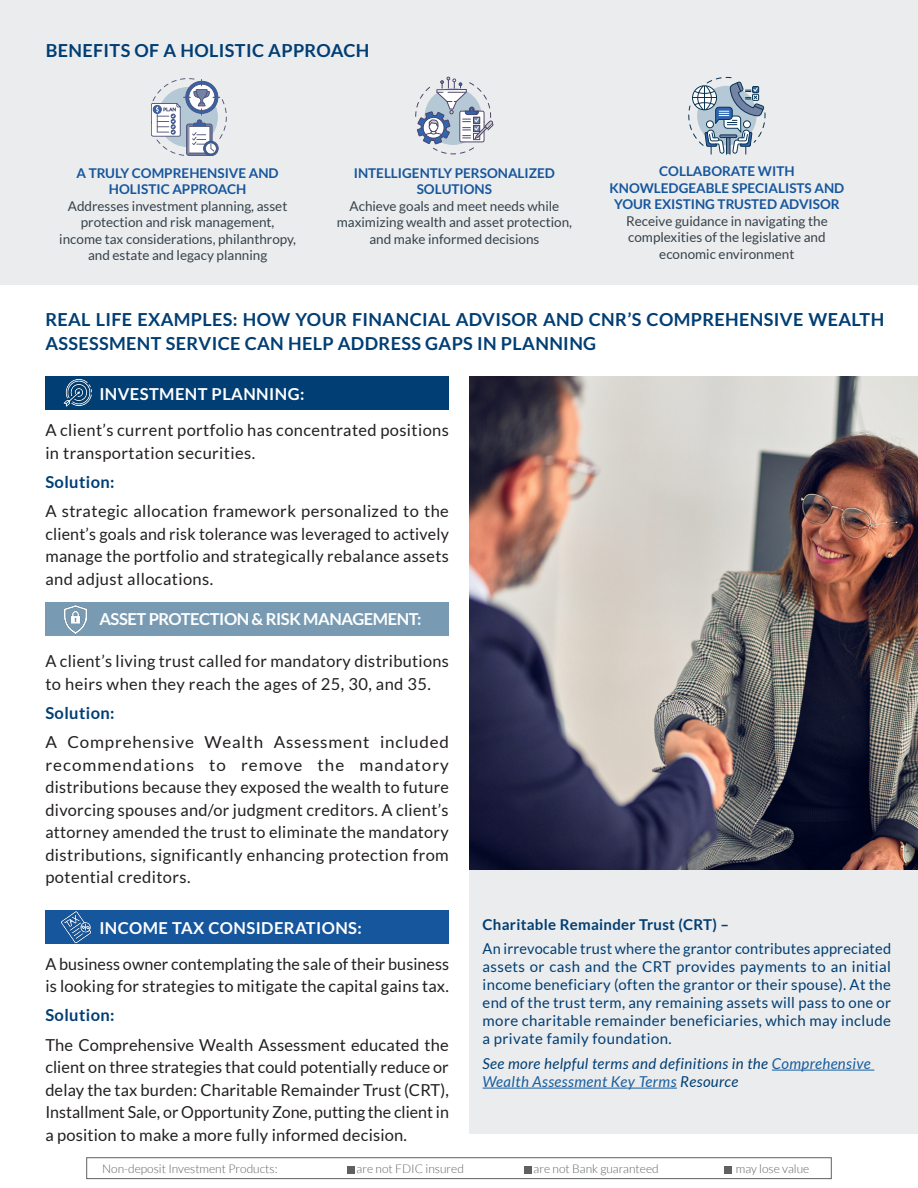
<style>
.page{position:relative;width:918px;height:1188px;background:#fff}
.page>*{position:absolute;margin:0;border:0;box-sizing:border-box;transform-origin:0 0}
.Bold_Subtitle{font:700 18px/24px "Lato";letter-spacing:.02em;color:#003e74}
.Body_Text{font:700 18px "Lato";letter-spacing:.02em;color:#003e74}
.Text{font:16.5px/22.5px "Lato";letter-spacing:.02em;color:#231f20}
.Text-2{font:700 16.5px "Lato";letter-spacing:.025em;color:#fff}
.Text-3{font:700 16.5px "Lato";letter-spacing:-.025em;color:#fff}
.Examples_Title{font:700 16.5px "Lato";letter-spacing:.025em;color:#003e74}
.Text-4{font:15px/18px "Lato";letter-spacing:.025em;color:#003e74;text-align:justify}
.Body_Text-2{font:italic 15px/18px "Lato";letter-spacing:.025em;color:#003e74}
.Bold_Subtitle-2{font:700 15px "Lato";letter-spacing:.02em;color:#003e74}
.Did_You_Know_Text{font:13.5px/16.5px "Lato";color:#37424b;text-align:center}
.Did_You_Know_Text-2{font:700 13.5px/16.5px "Lato";color:#15569d;text-align:center}
.t1{font:300 12px "Lato";color:#5f6161}
.s1{font-weight:700;color:#15569d}
.s2{color:#175d9e}
</style>
<div class="page">
<div style="left:45px;top:603px;width:404px;height:33px;background:#789ab2"></div>
<div style="left:45px;top:910px;width:404px;height:34px;background:#15569d"></div>
<div style="left:45px;top:376px;width:404px;height:34px;background:#003e74"></div>
<div style="left:86px;top:1157px;width:746px;height:22px;border:1px solid #5f6161"></div>
<div style="left:347px;top:1167px;width:7px;height:7px;background:#5f6161"></div>
<div style="left:525px;top:1167px;width:7px;height:7px;background:#5f6161"></div>
<div style="left:725px;top:1167px;width:7px;height:7px;background:#5f6161"></div>
<div style="left:0;top:0;width:918px;height:284px;background:#ebeced"></div>
<svg style="left:151px;top:78px;width:76px;height:78px"></svg>
<svg style="left:415px;top:77px;width:79px;height:77px"></svg>
<svg style="left:688px;top:77px;width:78px;height:78px"></svg>
<img style="left:64px;top:606px;width:22px;height:27px">
<img style="left:61px;top:911px;width:30px;height:33px">
<img style="left:63px;top:378px;width:29px;height:29px">
<img style="left:469px;top:377px;width:449px;height:493px">
<div style="left:469px;top:870px;width:449px;height:264px;background:#ebeced"></div>
<hr style="left:772px;top:1070px;width:102px;height:1px;background:#175d9e">
<hr style="left:483px;top:1088px;width:194px;height:1px;background:#175d9e">
<p class="Body_Text" style="left:46px;top:40px;width:325px">BENEFITS OF A HOLISTIC APPROACH</p>
<p class="Did_You_Know_Text" style="left:59px;top:164px;width:238px"><span class="s1">A TRULY COMPREHENSIVE AND<br>HOLISTIC APPROACH<br></span>Addresses investment planning, asset protection and risk management, income tax considerations, philanthropy, and estate and legacy planning</p>
<p class="Did_You_Know_Text-2" style="left:354px;top:164px;width:203px">INTELLIGENTLY PERSONALIZED<br>SOLUTIONS</p>
<p class="Did_You_Know_Text" style="left:337px;top:197px;width:237px">Achieve goals and meet needs while maximizing wealth and asset protection, and make informed decisions</p>
<p class="Did_You_Know_Text-2" style="left:609px;top:163px;width:236px">COLLABORATE WITH<br>KNOWLEDGEABLE SPECIALISTS AND<br>YOUR EXISTING TRUSTED ADVISOR</p>
<p class="Did_You_Know_Text" style="left:626px;top:213px;width:203px">Receive guidance in navigating the complexities of the legislative and economic environment</p>
<p class="Bold_Subtitle" style="left:45px;top:307px;width:840px">REAL LIFE EXAMPLES: HOW YOUR FINANCIAL ADVISOR AND CNR’S COMPREHENSIVE WEALTH<br>ASSESSMENT SERVICE CAN HELP ADDRESS GAPS IN PLANNING</p>
<p class="Text-2" style="left:99px;top:385px;width:207px">INVESTMENT PLANNING:</p>
<p class="Text" style="left:45px;top:419px;width:405px">A client’s current portfolio has concentrated positions in transportation securities.</p>
<p class="Examples_Title" style="left:45px;top:473px;width:71px">Solution:</p>
<p class="Text" style="left:45px;top:500px;width:405px;text-align:justify">A strategic allocation framework personalized to the client’s goals and risk tolerance was leveraged to actively manage the portfolio and strategically rebalance assets and adjust allocations.</p>
<p class="Text-3" style="left:99px;top:609px;width:324px">ASSET PROTECTION &amp; RISK MANAGEMENT:</p>
<p class="Text" style="left:45px;top:650px;width:405px">A client’s living trust called for mandatory distributions to heirs when they reach the ages of 25, 30, and 35.</p>
<p class="Examples_Title" style="left:45px;top:704px;width:71px">Solution:</p>
<p class="Text" style="left:45px;top:731px;width:405px;text-align:justify">A Comprehensive Wealth Assessment included recommendations to remove the mandatory distributions because they exposed the wealth to future divorcing spouses and/or judgment creditors. A client’s attorney amended the trust to eliminate the mandatory distributions, significantly enhancing protection from potential creditors.</p>
<p class="Text-2" style="left:99px;top:918px;width:264px">INCOME TAX CONSIDERATIONS:</p>
<p class="Text" style="left:45px;top:952px;width:405px">A business owner contemplating the sale of their business is looking for strategies to mitigate the capital gains tax.</p>
<p class="Examples_Title" style="left:45px;top:1006px;width:71px">Solution:</p>
<p class="Text" style="left:45px;top:1033px;width:405px;text-align:justify">The Comprehensive Wealth Assessment educated the client on three strategies that could potentially reduce or delay the tax burden: Charitable Remainder Trust (CRT), Installment Sale, or Opportunity Zone, putting the client in a position to make a more fully informed decision.</p>
<p class="Bold_Subtitle-2" style="left:483px;top:915px;width:248px">Charitable Remainder Trust (CRT) –</p>
<p class="Text-4" style="left:483px;top:940px;width:410px">An irrevocable trust where the grantor contributes appreciated assets or cash and the CRT provides payments to an initial income beneficiary (often the grantor or their spouse). At the end of the trust term, any remaining assets will pass to one or more charitable remainder beneficiaries, which may include a private family foundation.</p>
<p class="Body_Text-2" style="left:483px;top:1055px;width:390px">See more helpful terms and definitions in the <span class="s2">Comprehensive<br>Wealth Assessment Key Terms</span> Resource</p>
<p class="t1" style="left:102px;top:1162px;width:177px">Non-deposit Investment Products:</p>
<p class="t1" style="left:347px;top:1162px;width:118px">• are not FDIC insured</p>
<p class="t1" style="left:524px;top:1162px;width:136px">• are not Bank guaranteed</p>
<p class="t1" style="left:727px;top:1162px;width:84px">• may lose value</p>
</div>
